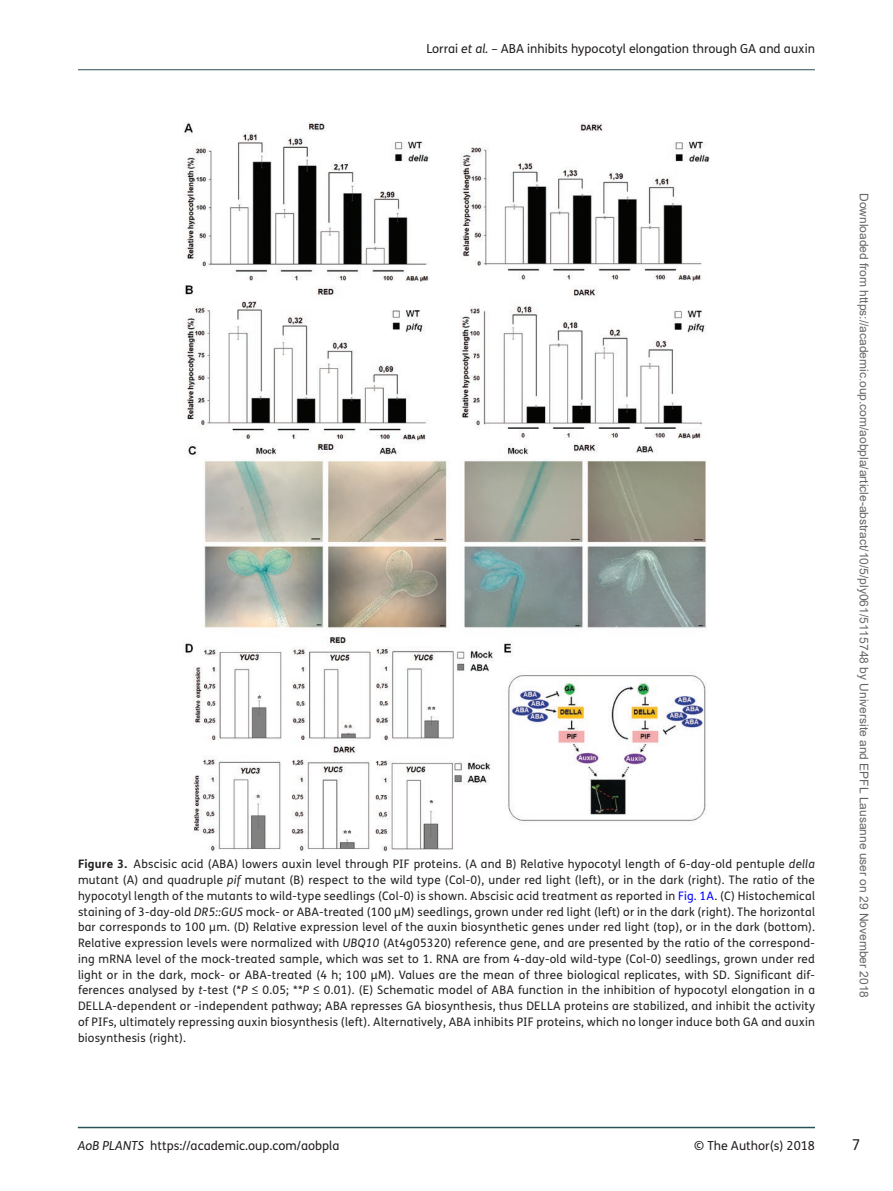
<style>
.page{position:relative;width:893px;height:1191px;background:#fff}
.page>*{position:absolute;margin:0;border:0;box-sizing:border-box;transform-origin:0 0}
.t1{font:15px "FS Me";color:#231f20}
.t2{font:12.45px "FS Me";color:#231f20}
.t3{font:12px "Arial";color:#666}
.t4{font:11.7px/15.8px "FS Me";letter-spacing:.02em;color:#231f20;text-align:justify}
.s1{font-style:italic}
.s2{font-weight:700}
.s3{color:#00f}
</style>
<div class="page">
<hr style="left:78px;top:69px;width:737px;height:1px;background:#295157">
<hr style="left:78px;top:1126px;width:737px;height:2px;background:#295157">
<img style="left:184px;top:123px;width:526px;height:728px">
<p class="t2" style="left:426px;top:40px;width:390px">Lorrai <span class="s1">et al.</span> – ABA inhibits hypocotyl elongation through GA and auxin</p>
<p class="t4" style="left:78px;top:856px;width:739px"><span class="s2">Figure 3.</span> Abscisic acid (ABA) lowers auxin level through PIF proteins. (A and B) Relative hypocotyl length of 6-day-old pentuple <span class="s1">della </span>mutant (A) and quadruple <span class="s1">pif</span> mutant (B) respect to the wild type (Col-0), under red light (left), or in the dark (right). The ratio of the hypocotyl length of the mutants to wild-type seedlings (Col-0) is shown. Abscisic acid treatment as reported in <span class="s3">Fig. 1A</span>. (C) Histochemical staining of 3-day-old <span class="s1">DR5::GUS</span> mock- or ABA-treated (100 µM) seedlings, grown under red light (left) or in the dark (right). The horizontal bar corresponds to 100 μm. (D) Relative expression level of the auxin biosynthetic genes under red light (top), or in the dark (bottom).<br>Relative expression levels were normalized with <span class="s1">UBQ10</span> (At4g05320) reference gene, and are presented by the ratio of the correspond&shy;ing mRNA level of the mock-treated sample, which was set to 1. RNA are from 4-day-old wild-type (Col-0) seedlings, grown under red light or in the dark, mock- or ABA-treated (4 h; 100 µM). Values are the mean of three biological replicates, with SD. Significant dif&shy;ferences analysed by <span class="s1">t</span>-test (*<span class="s1">P</span> ≤ 0.05; **<span class="s1">P</span> ≤ 0.01). (E) Schematic model of ABA function in the inhibition of hypocotyl elongation in a DELLA-dependent or -independent pathway; ABA represses GA biosynthesis, thus DELLA proteins are stabilized, and inhibit the activity of PIFs, ultimately repressing auxin biosynthesis (left). Alternatively, ABA inhibits PIF proteins, which no longer induce both GA and auxin biosynthesis (right).</p>
<p class="t3" style="left:868px;top:193px;width:806px;rotate:90deg">Downloaded from https://academic.oup.com/aobpla/article-abstract/10/5/ply061/5115748 by Universite and EPFL Lausanne user on 29 November 2018</p>
<p class="t2" style="left:78px;top:1137px;width:263px"><span class="s1">AoB PLANTS</span> https://academic.oup.com/aobpla</p>
<p class="t2" style="left:694px;top:1137px;width:122px">© The Author(s) 2018</p>
<p class="t1" style="left:852px;top:1134px;width:10px">7</p>
</div>
